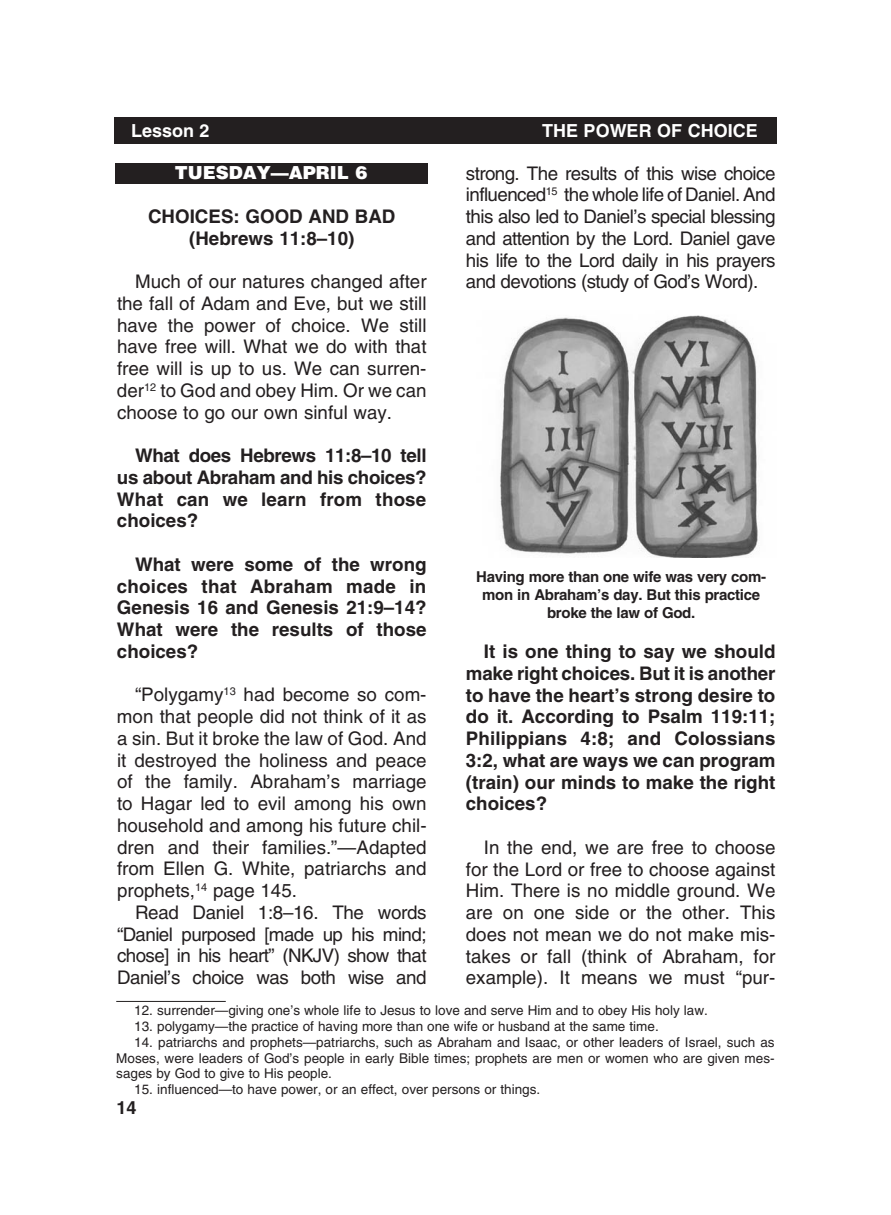
<style>
.page{position:relative;width:891px;height:1215px;background:#fff}
.page>*{position:absolute;margin:0;border:0;box-sizing:border-box;transform-origin:0 0}
._1-Body{font:18.75px/21.8px "Helvetica";color:#231f20;text-align:justify}
._2-Body_bold{font:700 18.75px/21.8px "Helvetica";color:#231f20;text-align:justify}
._5-subheads{font:700 18.75px/21.8px "Helvetica";color:#231f20;text-align:center}
.t1{font:700 18px "Helvetica";color:#fff}
.t2{font:900 18px "Helvetica";color:#fff}
.t3{font:700 18px "Helvetica";color:#231f20}
._8-captions{font:700 15px/18px "Helvetica";letter-spacing:-.02em;color:#231f20;text-align:center}
._7-footnotes{font:13.5px/15.8px "Helvetica";color:#231f20;text-align:justify}
._6-Footnotes_rule{font:13.5px "Helvetica";color:#231f20}
</style>
<div class="page">
<div style="left:115px;top:117px;width:661px;height:27px;background:#231f20"></div>
<div style="left:115px;top:163px;width:313px;height:21px;background:#231f20"></div>
<img style="left:500px;top:315px;width:258px;height:242px">
<hr style="left:116px;top:1001px;width:110px;height:1px;background:#231f20">
<p class="t1" style="left:131px;top:120px;width:80px">Lesson 2</p>
<p class="t1" style="left:542px;top:120px;width:69px">The Power</p>
<p class="t1" style="left:657px;top:120px;width:56px">of Choice</p>
<p class="t2" style="left:175px;top:161px;width:194px">TUESDAY—APRIL 6</p>
<p class="t1" style="left:199px;top:120px;width:12px">1</p>
<p class="t1" style="left:652px;top:120px;width:107px">Lesson Title</p>
<p class="_1-Body" style="left:466px;top:162px;width:311px">strong. The results of this wise choice influenced<sup>15</sup> the whole life of Daniel. And this also led to Daniel’s special blessing and attention by the Lord. Daniel gave his life to the Lord daily in his prayers and devotions (study of God’s Word).</p>
<p class="_5-subheads" style="left:148px;top:205px;width:249px">CHOICES: GOOD AND BAD (Hebrews 11:8–10)</p>
<p class="_1-Body" style="left:117px;top:271px;width:311px;text-indent:18px">Much of our natures changed after the fall of Adam and Eve, but we still have the power of choice. We still have free will. What we do with that free will is up to us. We can surren&shy;der<sup>12</sup> to God and obey Him. Or we can choose to go our own sinful way.</p>
<p class="_2-Body_bold" style="left:117px;top:444px;width:311px;text-indent:18px">What does Hebrews 11:8–10 tell us about Abraham and his choices?<br>What can we learn from those choices?</p>
<p class="_2-Body_bold" style="left:117px;top:553px;width:311px;text-indent:18px">What were some of the wrong choices that Abraham made in Genesis 16 and Genesis 21:9–14?<br>What were the results of those choices?</p>
<p class="_1-Body" style="left:117px;top:684px;width:311px;text-indent:18px">“Polygamy<sup>13</sup> had become so com&shy;mon that people did not think of it as a sin. But it broke the law of God. And it destroyed the holiness and peace of the family. Abraham’s marriage to Hagar led to evil among his own household and among his future chil&shy;dren and their families.”—Adapted from Ellen G. White, patriarchs and prophets,<sup>14</sup> page 145.</p>
<p class="_1-Body" style="left:117px;top:901px;width:311px;text-indent:18px">Read Daniel 1:8–16. The words “Daniel purposed [made up his mind; chose] in his heart” (NKJV) show that Daniel’s choice was both wise and</p>
<p class="_8-captions" style="left:476px;top:567px;width:291px">Having more than one wife was very com&shy;mon in Abraham’s day. But this practice broke the law of God.</p>
<p class="_2-Body_bold" style="left:466px;top:640px;width:311px;text-indent:18px">It is one thing to say we should make right choices. But it is another to have the heart’s strong desire to do it. According to Psalm 119:11; Philippians 4:8; and Colossians 3:2, what are ways we can program (train) our minds to make the right choices?</p>
<p class="_1-Body" style="left:466px;top:836px;width:311px;text-indent:18px">In the end, we are free to choose for the Lord or free to choose against Him. There is no middle ground. We are on one side or the other. This does not mean we do not make mis&shy;takes or fall (think of Abraham, for example). It means we must “pur-</p>
<p class="_6-Footnotes_rule" style="left:134px;top:1003px;width:573px">12. surrender—giving one’s whole life to Jesus to love and serve Him and to obey His holy law.</p>
<p class="_6-Footnotes_rule" style="left:134px;top:1018px;width:524px">13. polygamy—the practice of having more than one wife or husband at the same time.</p>
<p class="_7-footnotes" style="left:116px;top:1034px;width:660px;text-indent:18px">14. patriarchs and prophets—patriarchs, such as Abraham and Isaac, or other leaders of Israel, such as Moses, were leaders of God’s people in early Bible times; prophets are men or women who are given mes&shy;sages by God to give to His people.</p>
<p class="_7-footnotes" style="left:134px;top:1081px;width:405px">15. influenced—to have power, or an effect, over persons or things.</p>
<p class="t3" style="left:116px;top:1097px;width:22px">14</p>
</div>
